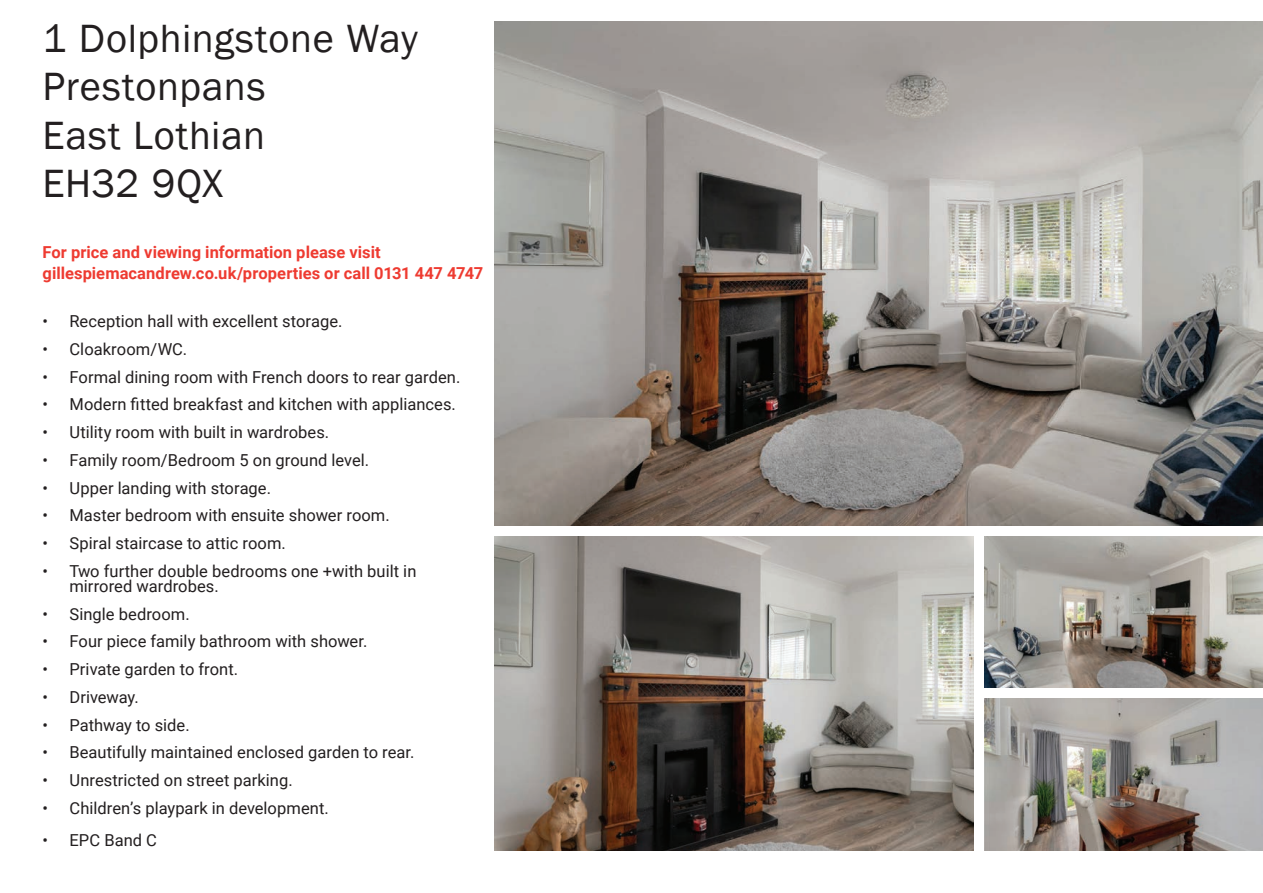
<style>
.page{position:relative;width:1263px;height:893px;background:#fff}
.page>*{position:absolute;margin:0;border:0;box-sizing:border-box;transform-origin:0 0}
._1_address{font:40.5px "Franklin Gothic";letter-spacing:.015em;color:#231f20}
.t1{font:16.5px/15px "Roboto";color:#231f20}
.t2{font:700 16.5px "Roboto";color:#ee3b31}
</style>
<div class="page">
<img style="left:494px;top:21px;width:769px;height:504px">
<img style="left:494px;top:536px;width:479px;height:314px">
<img style="left:984px;top:536px;width:279px;height:152px">
<img style="left:984px;top:699px;width:279px;height:151px">
<p class="_1_address" style="left:43px;top:13px;width:377px">1 Dolphingstone Way</p>
<p class="_1_address" style="left:43px;top:62px;width:224px">Prestonpans</p>
<p class="_1_address" style="left:43px;top:110px;width:224px">East Lothian</p>
<p class="_1_address" style="left:43px;top:159px;width:182px">EH32 9QX</p>
<p class="t2" style="left:43px;top:240px;width:340px">For price and viewing information please visit</p>
<p class="t2" style="left:43px;top:261px;width:442px">gillespiemacandrew.co.uk/properties or call 0131 447 4747</p>
<p class="t1" style="left:43px;top:313px;width:302px">• Reception hall with excellent storage.</p>
<p class="t1" style="left:43px;top:341px;width:146px">• Cloakroom/WC.</p>
<p class="t1" style="left:43px;top:369px;width:419px">• Formal dining room with French doors to rear garden.</p>
<p class="t1" style="left:43px;top:396px;width:415px">• Modern fitted breakfast and kitchen with appliances.</p>
<p class="t1" style="left:43px;top:424px;width:288px">• Utility room with built in wardrobes.</p>
<p class="t1" style="left:43px;top:452px;width:328px">• Family room/Bedroom 5 on ground level.</p>
<p class="t1" style="left:43px;top:480px;width:230px">• Upper landing with storage.</p>
<p class="t1" style="left:43px;top:507px;width:349px">• Master bedroom with ensuite shower room.</p>
<p class="t1" style="left:43px;top:535px;width:245px">• Spiral staircase to attic room.</p>
<p class="t1" style="left:70px;top:563px;width:348px;text-indent:-27px">• Two further double bedrooms one +with built in mirrored wardrobes.</p>
<p class="t1" style="left:43px;top:606px;width:149px">• Single bedroom.</p>
<p class="t1" style="left:43px;top:633px;width:326px">• Four piece family bathroom with shower.</p>
<p class="t1" style="left:43px;top:661px;width:197px">• Private garden to front.</p>
<p class="t1" style="left:43px;top:689px;width:98px">• Driveway.</p>
<p class="t1" style="left:43px;top:717px;width:149px">• Pathway to side.</p>
<p class="t1" style="left:43px;top:744px;width:373px">• Beautifully maintained enclosed garden to rear.</p>
<p class="t1" style="left:43px;top:772px;width:252px">• Unrestricted on street parking.</p>
<p class="t1" style="left:43px;top:800px;width:288px">• Children’s playpark in development.</p>
<p class="t1" style="left:43px;top:832px;width:116px">• EPC Band C</p>
</div>
